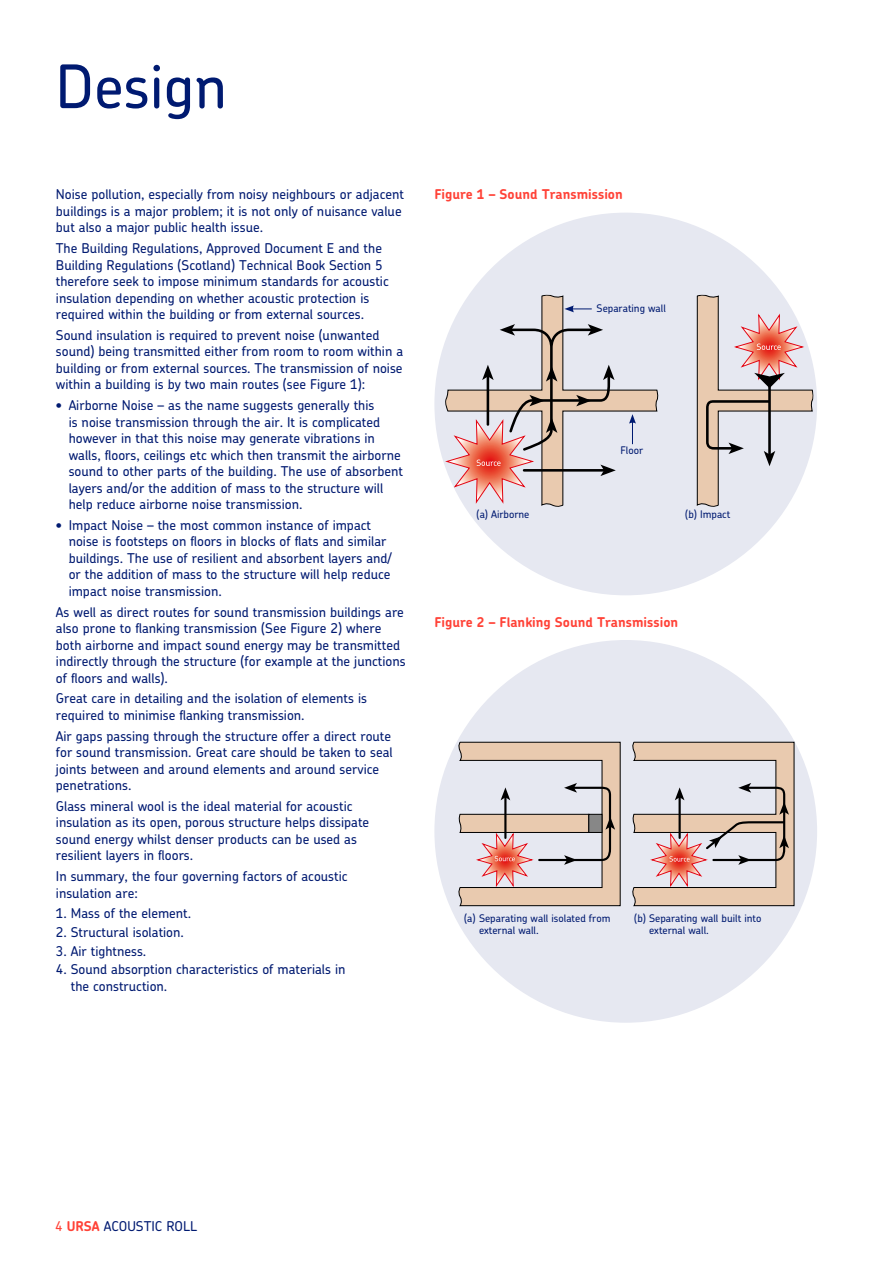
<style>
.page{position:relative;width:893px;height:1263px;background:#fff}
.page>*{position:absolute;margin:0;border:0;box-sizing:border-box;transform-origin:0 0}
.t1{font:500 60px "Chevin Pro";color:#001a71}
.t2{font:500 13.5px/16.5px "Chevin Pro";color:#001a71}
.t3{font:700 13.5px "Chevin Pro";color:#ff4237}
.t4{font:500 10.5px/12px "Chevin Pro";color:#001a71}
.s1{color:#ff4237}
.s2{font-weight:700;color:#ff4237}
</style>
<div class="page">
<div style="left:434px;top:640px;width:383px;height:383px;background:#e6e8f1;border-radius:50%"></div>
<svg style="left:458px;top:742px;width:162px;height:164px"></svg>
<svg style="left:632px;top:741px;width:163px;height:165px"></svg>
<div style="left:434px;top:213px;width:383px;height:382px;background:#e6e8f1;border-radius:50%"></div>
<svg style="left:452px;top:295px;width:207px;height:212px"></svg>
<svg style="left:444px;top:324px;width:172px;height:181px"></svg>
<svg style="left:696px;top:295px;width:117px;height:212px"></svg>
<svg style="left:564px;top:305px;width:28px;height:7px"></svg>
<svg style="left:629px;top:414px;width:7px;height:30px"></svg>
<h1 class="t1" style="left:55px;top:46px;width:173px">Design</h1>
<p class="t2" style="left:56px;top:186px;width:350px">Noise pollution, especially from noisy neighbours or adjacent buildings is a major problem; it is not only of nuisance value but also a major public health issue.</p>
<p class="t2" style="left:56px;top:240px;width:334px">The Building Regulations, Approved Document E and the Building Regulations (Scotland) Technical Book Section 5 therefore seek to impose minimum standards for acoustic insulation depending on whether acoustic protection is required within the building or from external sources.</p>
<p class="t2" style="left:56px;top:326px;width:349px">Sound insulation is required to prevent noise (unwanted sound) being transmitted either from room to room within a building or from external sources. The transmission of noise within a building is by two main routes (see Figure 1):</p>
<p class="t2" style="left:69px;top:397px;width:336px;text-indent:-13px">• Airborne Noise – as the name suggests generally this<br>is noise transmission through the air. It is complicated however in that this noise may generate vibrations in walls, floors, ceilings etc which then transmit the airborne sound to other parts of the building. The use of absorbent layers and/or the addition of mass to the structure will help reduce airborne noise transmission.</p>
<p class="t2" style="left:69px;top:516px;width:325px;text-indent:-13px">• Impact Noise – the most common instance of impact noise is footsteps on floors in blocks of flats and similar buildings. The use of resilient and absorbent layers and/ or the addition of mass to the structure will help reduce impact noise transmission.</p>
<p class="t2" style="left:56px;top:603px;width:351px">As well as direct routes for sound transmission buildings are also prone to flanking transmission (See Figure 2) where both airborne and impact sound energy may be transmitted indirectly through the structure (for example at the junctions of floors and walls).</p>
<p class="t2" style="left:56px;top:690px;width:313px">Great care in detailing and the isolation of elements is required to minimise flanking transmission.</p>
<p class="t2" style="left:56px;top:727px;width:338px">Air gaps passing through the structure offer a direct route for sound transmission. Great care should be taken to seal joints between and around elements and around service penetrations.</p>
<p class="t2" style="left:56px;top:797px;width:315px">Glass mineral wool is the ideal material for acoustic insulation as its open, porous structure helps dissipate sound energy whilst denser products can be used as resilient layers in floors.</p>
<p class="t2" style="left:56px;top:867px;width:293px">In summary, the four governing factors of acoustic insulation are:</p>
<p class="t2" style="left:56px;top:905px;width:137px">1. Mass of the element.</p>
<p class="t2" style="left:56px;top:923px;width:130px">2. Structural isolation.</p>
<p class="t2" style="left:56px;top:942px;width:92px">3. Air tightness.</p>
<p class="t2" style="left:71px;top:961px;width:276px;text-indent:-15px">4. Sound absorption characteristics of materials in the construction.</p>
<p class="t3" style="left:434px;top:186px;width:190px">Figure 1 – Sound Transmission</p>
<p class="t4" style="left:597px;top:302px;width:71px">Separating wall</p>
<p class="t4" style="left:477px;top:508px;width:54px">(a) Airborne</p>
<p class="t4" style="left:621px;top:444px;width:24px">Floor</p>
<p class="t4" style="left:685px;top:508px;width:46px">(b) Impact</p>
<p class="t3" style="left:434px;top:613px;width:245px">Figure 2 – Flanking Sound Transmission</p>
<p class="t4" style="left:479px;top:912px;width:133px;text-indent:-15px">(a) Separating wall isolated from external wall.</p>
<p class="t4" style="left:649px;top:912px;width:114px;text-indent:-15px">(b) Separating wall built into external wall.</p>
<p class="t2" style="left:55px;top:1217px;width:143px"><span class="s1">4</span> <span class="s2">URSA</span> ACOUSTIC ROLL</p>
</div>
